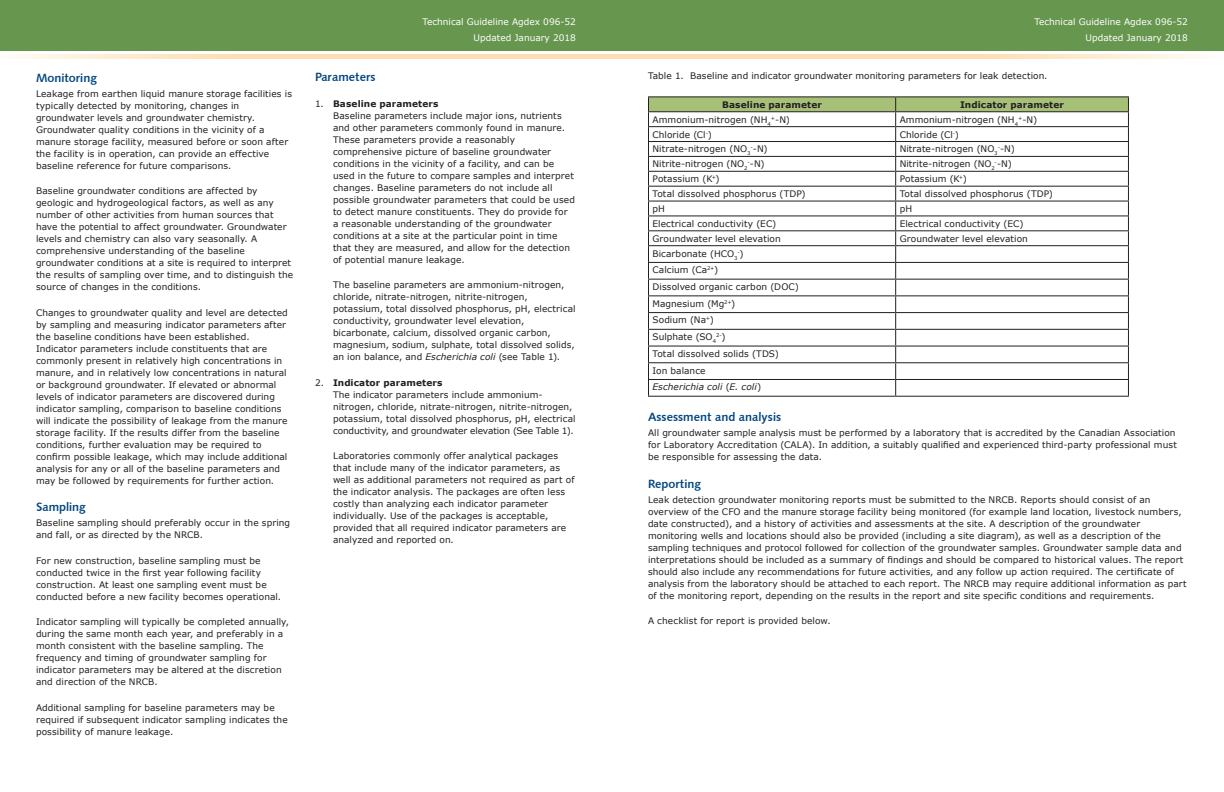
<style>
.page{position:relative;width:1224px;height:792px;background:#fff}
.page>*{position:absolute;margin:0;border:0;box-sizing:border-box;transform-origin:0 0}
.head_3{font:12px "Humanist 531 BT Bold A";color:#01457f}
.body_text{font:12px "Humanist 531 BT Bold A";color:#01457f}
.body_text-2{font:9px/12px "Verdana";letter-spacing:.005em;color:#231f20}
.t1{font:9px/16px "Verdana";color:#fff;text-align:right}
.body_text-3{font:700 9px "Verdana";letter-spacing:.01em;color:#231f20}
.body_text-4{font:italic 9px "Verdana";letter-spacing:.01em;color:#231f20}
.body_text-5{font:5.2px "Verdana";color:#231f20}
.s1{font-weight:700}
.s2{font-style:italic}
.s3{font-size:9px}
.s4{font-style:normal}
</style>
<div class="page">
<div style="left:0;top:0;width:1224px;height:50px;background:#67964f"></div>
<svg style="left:11px;top:55px;width:1193px;height:4px;background:#fee3bc"></svg>
<hr style="left:648px;top:96px;width:248px;height:1px;background:#231f20">
<hr style="left:896px;top:96px;width:233px;height:1px;background:#231f20">
<hr style="left:648px;top:396px;width:248px;height:1px;background:#231f20">
<hr style="left:896px;top:396px;width:233px;height:1px;background:#231f20">
<svg style="left:648px;top:97px;width:481px;height:299px"></svg>
<hr style="left:648px;top:126px;width:248px;height:1px;background:#231f20">
<hr style="left:896px;top:126px;width:233px;height:1px;background:#231f20">
<p class="head_3" style="left:36px;top:70px;width:63px">Monitoring</p>
<p class="body_text-2" style="left:36px;top:87px;width:258px">Leakage from earthen liquid manure storage facilities is typically detected by monitoring, changes in groundwater levels and groundwater chemistry.<br>Groundwater quality conditions in the vicinity of a manure storage facility, measured before or soon after the facility is in operation, can provide an effective baseline reference for future comparisons.</p>
<p class="body_text-2" style="left:36px;top:184px;width:259px">Baseline groundwater conditions are affected by geologic and hydrogeological factors, as well as any number of other activities from human sources that have the potential to affect groundwater. Groundwater levels and chemistry can also vary seasonally. A comprehensive understanding of the baseline groundwater conditions at a site is required to interpret the results of sampling over time, and to distinguish the source of changes in the conditions.</p>
<p class="body_text-2" style="left:36px;top:306px;width:253px">Changes to groundwater quality and level are detected by sampling and measuring indicator parameters after the baseline conditions have been established.<br>Indicator parameters include constituents that are commonly present in relatively high concentrations in manure, and in relatively low concentrations in natural or background groundwater. If elevated or abnormal levels of indicator parameters are discovered during indicator sampling, comparison to baseline conditions will indicate the possibility of leakage from the manure storage facility. If the results differ from the baseline conditions, further evaluation may be required to confirm possible leakage, which may include additional analysis for any or all of the baseline parameters and may be followed by requirements for further action.</p>
<p class="head_3" style="left:36px;top:499px;width:51px">Sampling</p>
<p class="body_text-2" style="left:36px;top:516px;width:256px">Baseline sampling should preferably occur in the spring and fall, or as directed by the NRCB.</p>
<p class="body_text-2" style="left:36px;top:554px;width:247px">For new construction, baseline sampling must be conducted twice in the first year following facility construction. At least one sampling event must be conducted before a new facility becomes operational.</p>
<p class="body_text-2" style="left:36px;top:615px;width:255px">Indicator sampling will typically be completed annually, during the same month each year, and preferably in a month consistent with the baseline sampling. The frequency and timing of groundwater sampling for indicator parameters may be altered at the discretion and direction of the NRCB.</p>
<p class="body_text-2" style="left:36px;top:701px;width:253px">Additional sampling for baseline parameters may be required if subsequent indicator sampling indicates the possibility of manure leakage.</p>
<p class="t1" style="left:423px;top:13px;width:155px">Technical Guideline Agdex 096-52<br>Updated January 2018</p>
<p class="body_text" style="left:315px;top:70px;width:62px">Parameters</p>
<p class="body_text-2" style="left:333px;top:97px;width:243px;text-indent:-18px">1. <span class="s1">Baseline parameters<br></span>Baseline parameters include major ions, nutrients and other parameters commonly found in manure.<br>These parameters provide a reasonably comprehensive picture of baseline groundwater conditions in the vicinity of a facility, and can be used in the future to compare samples and interpret changes. Baseline parameters do not include all possible groundwater parameters that could be used to detect manure constituents. They do provide for a reasonable understanding of the groundwater conditions at a site at the particular point in time that they are measured, and allow for the detection of potential manure leakage.</p>
<p class="body_text-2" style="left:333px;top:279px;width:244px">The baseline parameters are ammonium-nitrogen, chloride, nitrate-nitrogen, nitrite-nitrogen, potassium, total dissolved phosphorus, pH, electrical conductivity, groundwater level elevation, bicarbonate, calcium, dissolved organic carbon, magnesium, sodium, sulphate, total dissolved solids, an ion balance, and <span class="s2">Escherichia coli</span> (see Table 1).</p>
<p class="body_text-2" style="left:333px;top:376px;width:244px;text-indent:-18px">2. <span class="s1">Indicator parameters<br></span>The indicator parameters include ammonium&shy;nitrogen, chloride, nitrate-nitrogen, nitrite-nitrogen, potassium, total dissolved phosphorus, pH, electrical conductivity, and groundwater elevation (See Table 1).</p>
<p class="body_text-2" style="left:333px;top:450px;width:243px">Laboratories commonly offer analytical packages that include many of the indicator parameters, as well as additional parameters not required as part of the indicator analysis. The packages are often less costly than analyzing each indicator parameter individually. Use of the packages is acceptable, provided that all required indicator parameters are analyzed and reported on.</p>
<p class="t1" style="left:1035px;top:13px;width:155px">Technical Guideline Agdex 096-52<br>Updated January 2018</p>
<p class="body_text-2" style="left:648px;top:69px;width:401px">Table 1. Baseline and indicator groundwater monitoring parameters for leak detection.</p>
<p class="body_text-3" style="left:722px;top:99px;width:101px">Baseline parameter</p>
<p class="body_text-3" style="left:960px;top:99px;width:105px">Indicator parameter</p>
<p class="body_text-2" style="left:652px;top:113px;width:139px">Ammonium-nitrogen (NH<sub>4</sub><sup>+</sup>-N)</p>
<p class="body_text-2" style="left:900px;top:113px;width:139px">Ammonium-nitrogen (NH<sub>4</sub><sup>+</sup>-N)</p>
<p class="body_text-2" style="left:652px;top:128px;width:61px">Chloride (Cl<sup>-</sup>)</p>
<p class="body_text-2" style="left:900px;top:128px;width:61px">Chloride (Cl<sup>-</sup>)</p>
<p class="body_text-2" style="left:652px;top:143px;width:117px">Nitrate-nitrogen (NO<sub>3</sub><sup>-</sup>-N)</p>
<p class="body_text-2" style="left:900px;top:143px;width:117px">Nitrate-nitrogen (NO<sub>3</sub><sup>-</sup>-N)</p>
<p class="body_text-2" style="left:652px;top:158px;width:114px">Nitrite-nitrogen (NO<sub>2</sub><sup>-</sup>-N)</p>
<p class="body_text-2" style="left:900px;top:158px;width:114px">Nitrite-nitrogen (NO<sub>2</sub><sup>-</sup>-N)</p>
<p class="body_text-2" style="left:652px;top:173px;width:69px">Potassium (K<sup>+</sup>)</p>
<p class="body_text-2" style="left:900px;top:173px;width:69px">Potassium (K<sup>+</sup>)</p>
<p class="body_text-2" style="left:652px;top:187px;width:155px">Total dissolved phosphorus (TDP)</p>
<p class="body_text-2" style="left:900px;top:187px;width:155px">Total dissolved phosphorus (TDP)</p>
<p class="body_text-2" style="left:652px;top:202px;width:14px">pH</p>
<p class="body_text-2" style="left:900px;top:202px;width:14px">pH</p>
<p class="body_text-2" style="left:652px;top:217px;width:125px">Electrical conductivity (EC)</p>
<p class="body_text-2" style="left:900px;top:217px;width:125px">Electrical conductivity (EC)</p>
<p class="body_text-2" style="left:652px;top:232px;width:130px">Groundwater level elevation</p>
<p class="body_text-2" style="left:900px;top:232px;width:130px">Groundwater level elevation</p>
<p class="body_text-2" style="left:652px;top:247px;width:86px">Bicarbonate (HCO<sub>3</sub></p>
<p class="body_text-5" style="left:738px;top:248px;width:8px">-<span class="s3">)</span></p>
<p class="body_text-2" style="left:652px;top:264px;width:67px">Calcium (Ca<sup>2+</sup>)</p>
<p class="body_text-2" style="left:652px;top:280px;width:148px">Dissolved organic carbon (DOC)</p>
<p class="body_text-2" style="left:652px;top:297px;width:84px">Magnesium (Mg<sup>2+</sup>)</p>
<p class="body_text-2" style="left:652px;top:314px;width:63px">Sodium (Na<sup>+</sup>)</p>
<p class="body_text-2" style="left:652px;top:331px;width:65px">Sulphate (SO<sub>4</sub></p>
<p class="body_text-5" style="left:716px;top:332px;width:11px">2-<span class="s3">)</span></p>
<p class="body_text-2" style="left:652px;top:347px;width:128px">Total dissolved solids (TDS)</p>
<p class="body_text-2" style="left:652px;top:364px;width:55px">Ion balance</p>
<p class="body_text-4" style="left:652px;top:381px;width:110px">Escherichia coli <span class="s4">(</span>E. coli<span class="s4">)</span></p>
<p class="head_3" style="left:648px;top:410px;width:135px">Assessment and analysis</p>
<p class="body_text-2" style="left:648px;top:427px;width:530px">All groundwater sample analysis must be performed by a laboratory that is accredited by the Canadian Association for Laboratory Accreditation (CALA). In addition, a suitably qualified and experienced third-party professional must be responsible for assessing the data.</p>
<p class="head_3" style="left:648px;top:476px;width:55px">Reporting</p>
<p class="body_text-2" style="left:648px;top:493px;width:540px">Leak detection groundwater monitoring reports must be submitted to the NRCB. Reports should consist of an overview of the CFO and the manure storage facility being monitored (for example land location, livestock numbers, date constructed), and a history of activities and assessments at the site. A description of the groundwater monitoring wells and locations should also be provided (including a site diagram), as well as a description of the sampling techniques and protocol followed for collection of the groundwater samples. Groundwater sample data and interpretations should be included as a summary of findings and should be compared to historical values. The report should also include any recommendations for future activities, and any follow up action required. The certificate of analysis from the laboratory should be attached to each report. The NRCB may require additional information as part of the monitoring report, depending on the results in the report and site specific conditions and requirements.</p>
<p class="body_text-2" style="left:648px;top:615px;width:184px">A checklist for report is provided below.</p>
</div>
